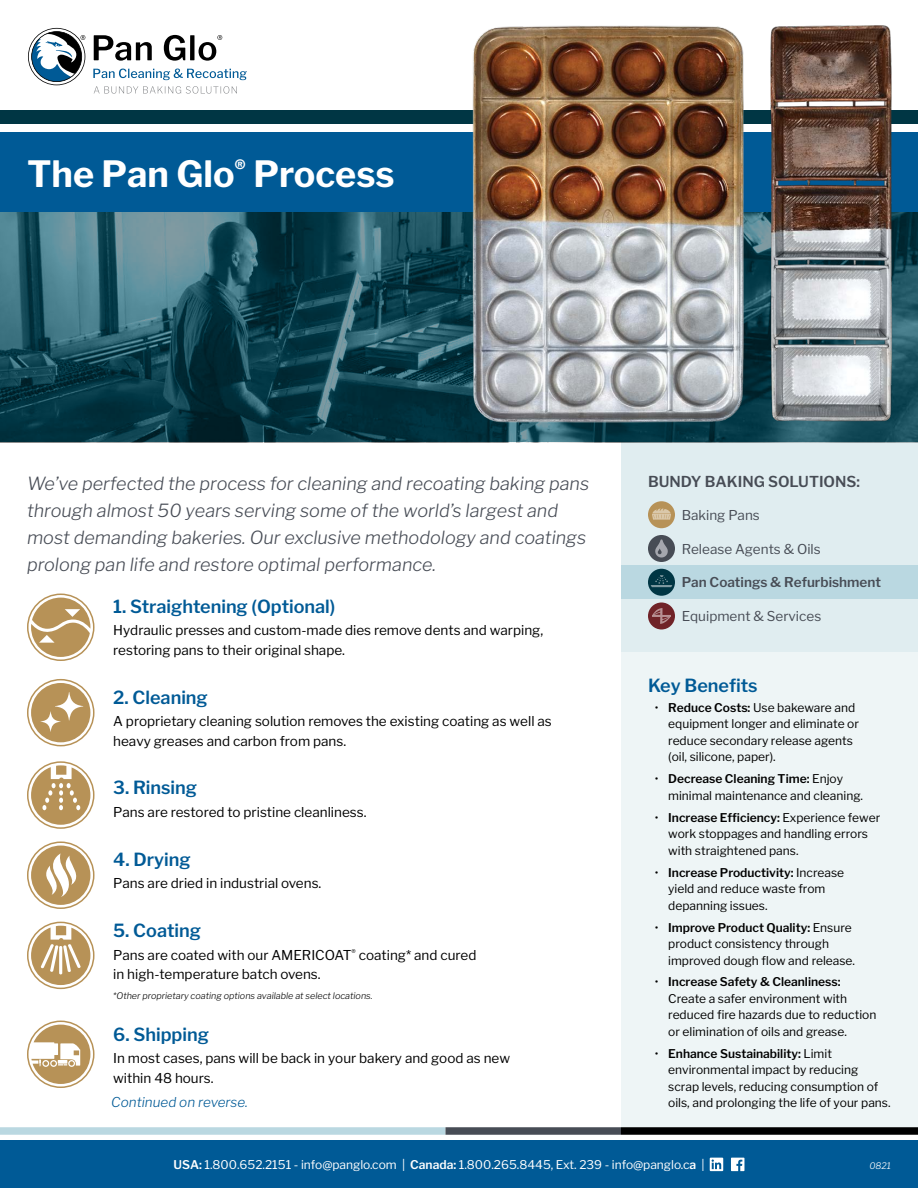
<style>
.page{position:relative;width:918px;height:1188px;background:#fff}
.page>*{position:absolute;margin:0;border:0;box-sizing:border-box;transform-origin:0 0}
.Product_Name{font:700 36px "Libre Franklin";color:#fff}
.Quick_Description{font:italic 300 18px/27px "Libre Franklin";color:#474c55}
.t1{font:600 18px "Libre Franklin";color:#005a96}
.t2{font:600 15px "Libre Franklin";color:#474c55}
.Body_Copy{font:13.5px/19.5px "Libre Franklin";color:#000}
.t3{font:13.5px "Libre Franklin";color:#474c55}
.t4{font:600 13.5px "Libre Franklin";color:#474c55}
.CTA_Statement{font:italic 300 13.5px "Libre Franklin";color:#005a96}
.t5{font:12px/16.5px "Libre Franklin";color:#000}
.t6{font:12px "Libre Franklin";color:#fff}
.Body_Copy-2{font:italic 300 9px "Libre Franklin";color:#000}
.t7{font:italic 300 9px "Libre Franklin";color:#fff}
.s1{font-weight:600}
</style>
<div class="page">
<div style="left:621px;top:442px;width:297px;height:685px;background:#eef5f6"></div>
<div style="left:0;top:111px;width:918px;height:13px;background:#003644"></div>
<div style="left:0;top:132px;width:918px;height:81px;background:#005a96"></div>
<svg style="left:94px;top:35px;width:58px;height:26px"></svg>
<svg style="left:164px;top:35px;width:58px;height:26px"></svg>
<svg style="left:93px;top:69px;width:154px;height:11px"></svg>
<svg style="left:94px;top:86px;width:143px;height:8px"></svg>
<svg style="left:28px;top:28px;width:57px;height:57px"></svg>
<div style="left:0;top:1141px;width:918px;height:47px;background:#005a96"></div>
<div style="left:0;top:1127px;width:446px;height:8px;background:#bad8e1"></div>
<div style="left:446px;top:1127px;width:175px;height:8px;background:#474c55"></div>
<div style="left:621px;top:1127px;width:297px;height:8px;background:#000"></div>
<svg style="left:710px;top:1158px;width:13px;height:13px"></svg>
<svg style="left:731px;top:1158px;width:13px;height:13px"></svg>
<div style="left:621px;top:442px;width:297px;height:209px;background:#e0edf0"></div>
<div style="left:621px;top:565px;width:297px;height:34px;background:#bad8e1"></div>
<div style="left:648px;top:501px;width:27px;height:27px;background:#b79257;border-radius:50%"></div>
<svg style="left:652px;top:509px;width:19px;height:11px"></svg>
<svg style="left:648px;top:569px;width:27px;height:27px"></svg>
<svg style="left:651px;top:575px;width:21px;height:12px"></svg>
<div style="left:648px;top:602px;width:27px;height:27px;background:#702328;border-radius:50%"></div>
<svg style="left:652px;top:608px;width:19px;height:16px"></svg>
<div style="left:648px;top:535px;width:27px;height:27px;background:#474c55;border-radius:50%"></div>
<svg style="left:655px;top:539px;width:13px;height:19px"></svg>
<img style="left:0;top:213px;width:918px;height:229px">
<img style="left:448px;top:25px;width:331px;height:418px">
<svg style="left:28px;top:594px;width:66px;height:66px"></svg>
<div style="left:27px;top:594px;width:68px;height:67px;border:2px solid #b79257;border-radius:50%"></div>
<svg style="left:31px;top:598px;width:59px;height:59px"></svg>
<svg style="left:28px;top:680px;width:66px;height:66px"></svg>
<div style="left:27px;top:679px;width:68px;height:67px;border:2px solid #b79257;border-radius:50%"></div>
<svg style="left:31px;top:683px;width:59px;height:59px"></svg>
<svg style="left:28px;top:842px;width:66px;height:66px"></svg>
<div style="left:27px;top:841px;width:67px;height:68px;border:2px solid #b79257;border-radius:50%"></div>
<svg style="left:31px;top:846px;width:59px;height:59px"></svg>
<svg style="left:28px;top:922px;width:66px;height:66px"></svg>
<div style="left:27px;top:922px;width:67px;height:67px;border:2px solid #b79257;border-radius:50%"></div>
<svg style="left:31px;top:926px;width:59px;height:59px"></svg>
<svg style="left:28px;top:762px;width:66px;height:66px"></svg>
<div style="left:27px;top:761px;width:67px;height:68px;border:2px solid #b79257;border-radius:50%"></div>
<svg style="left:31px;top:765px;width:59px;height:60px"></svg>
<svg style="left:28px;top:1021px;width:66px;height:66px"></svg>
<div style="left:27px;top:1021px;width:68px;height:67px;border:2px solid #b79257;border-radius:50%"></div>
<svg style="left:31px;top:1025px;width:59px;height:59px"></svg>
<img style="left:753px;top:25px;width:151px;height:403px">
<p class="Product_Name" style="left:27px;top:152px;width:369px">The Pan Glo<sup>®</sup> Process</p>
<p class="Quick_Description" style="left:27px;top:470px;width:564px">We’ve perfected the process for cleaning and recoating baking pans through almost 50 years serving some of the world’s largest and most demanding bakeries. Our exclusive methodology and coatings prolong pan life and restore optimal performance.</p>
<h2 class="t1" style="left:113px;top:595px;width:224px">1. Straightening (Optional)</h2>
<p class="Body_Copy" style="left:113px;top:621px;width:431px">Hydraulic presses and custom-made dies remove dents and warping, restoring pans to their original shape.</p>
<h2 class="t1" style="left:113px;top:686px;width:96px">2. Cleaning</h2>
<p class="Body_Copy" style="left:113px;top:712px;width:440px">A proprietary cleaning solution removes the existing coating as well as heavy greases and carbon from pans.</p>
<h2 class="t1" style="left:113px;top:777px;width:85px">3. Rinsing</h2>
<p class="Body_Copy" style="left:113px;top:803px;width:255px">Pans are restored to pristine cleanliness.</p>
<h2 class="t1" style="left:113px;top:848px;width:79px">4. Drying</h2>
<p class="Body_Copy" style="left:113px;top:874px;width:210px">Pans are dried in industrial ovens.</p>
<h2 class="t1" style="left:113px;top:920px;width:89px">5. Coating</h2>
<p class="Body_Copy" style="left:113px;top:945px;width:365px">Pans are coated with our AMERICOAT<sup>®</sup> coating* and cured in high-temperature batch ovens.</p>
<p class="Body_Copy-2" style="left:113px;top:990px;width:261px">*Other proprietary coating options available at select locations.</p>
<h2 class="t1" style="left:113px;top:1023px;width:97px">6. Shipping</h2>
<p class="Body_Copy" style="left:113px;top:1049px;width:398px">In most cases, pans will be back in your bakery and good as new within 48 hours.</p>
<p class="CTA_Statement" style="left:111px;top:1094px;width:138px">Continued on reverse.</p>
<p class="t2" style="left:648px;top:473px;width:214px">BUNDY BAKING SOLUTIONS:</p>
<p class="t3" style="left:682px;top:507px;width:80px">Baking Pans</p>
<p class="t3" style="left:682px;top:540px;width:141px">Release Agents &amp; Oils</p>
<p class="t4" style="left:682px;top:574px;width:201px">Pan Coatings &amp; Refurbishment</p>
<p class="t3" style="left:682px;top:608px;width:141px">Equipment &amp; Services</p>
<h2 class="t1" style="left:648px;top:675px;width:111px">Key Benefits</h2>
<p class="t5" style="left:668px;top:699px;width:192px;text-indent:-14px">• <span class="s1">Reduce Costs:</span> Use bakeware and equipment longer and eliminate or reduce secondary release agents (oil, silicone, paper).</p>
<p class="t5" style="left:668px;top:771px;width:196px;text-indent:-14px">• <span class="s1">Decrease Cleaning Time:</span> Enjoy minimal maintenance and cleaning.</p>
<p class="t5" style="left:668px;top:809px;width:214px;text-indent:-14px">• <span class="s1">Increase Efficiency:</span> Experience fewer work stoppages and handling errors with straightened pans.</p>
<p class="t5" style="left:668px;top:864px;width:178px;text-indent:-14px">• <span class="s1">Increase Productivity:</span> Increase yield and reduce waste from depanning issues.</p>
<p class="t5" style="left:668px;top:919px;width:188px;text-indent:-14px">• <span class="s1">Improve Product Quality:</span> Ensure product consistency through improved dough flow and release.</p>
<p class="t5" style="left:668px;top:974px;width:210px;text-indent:-14px">• <span class="s1">Increase Safety &amp; Cleanliness:<br></span>Create a safer environment with reduced fire hazards due to reduction or elimination of oils and grease.</p>
<p class="t5" style="left:668px;top:1045px;width:224px;text-indent:-14px">• <span class="s1">Enhance Sustainability:</span> Limit environmental impact by reducing scrap levels, reducing consumption of oils, and prolonging the life of your pans.</p>
<p class="t6" style="left:174px;top:1158px;width:533px"><span class="s1">USA:</span> 1.800.652.2151 - info@panglo.com | <span class="s1">Canada:</span> 1.800.265.8445, Ext. 239 - info@panglo.c<span class="s1">a</span> |</p>
<p class="t7" style="left:862px;top:1161px;width:29px">MMYY</p>
<p class="t7" style="left:869px;top:1161px;width:23px">0821</p>
</div>
